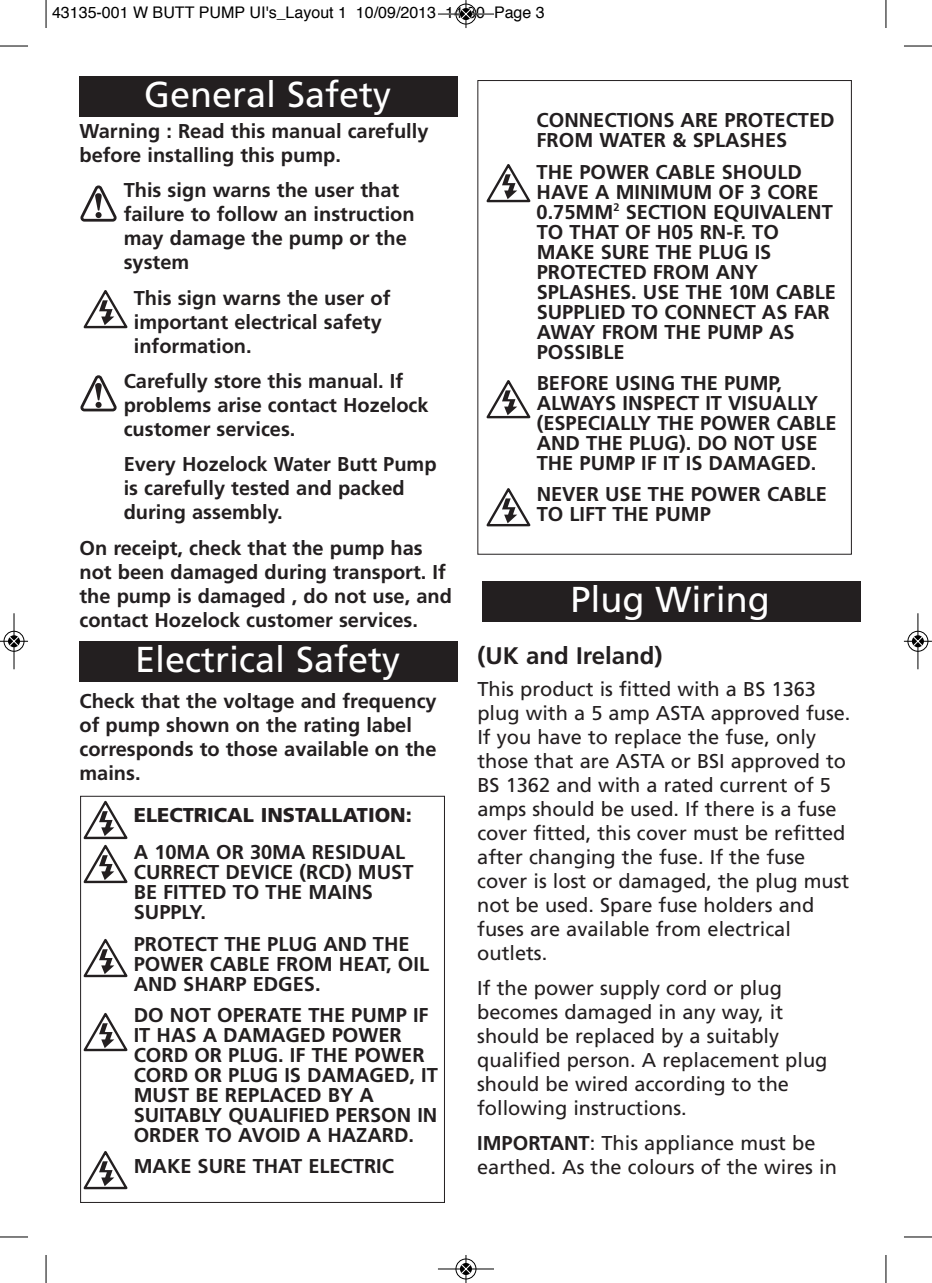
<style>
.page{position:relative;width:932px;height:1283px;background:#fff}
.page>*{position:absolute;margin:0;border:0;box-sizing:border-box;transform-origin:0 0}
.t1{font:36px "Frutiger";color:#fff}
.t2{font:700 24px "Frutiger";color:#231f20}
.t3{font:700 20px/20px "Frutiger";color:#231f20}
.t4{font:20px/24px "Frutiger";color:#231f20}
.t5{font:900 20px "Frutiger";color:#231f20}
.t6{font:16px "Helvetica";color:#000}
.s1{font-weight:700}
</style>
<div class="page">
<div style="left:79px;top:77px;width:378px;height:40px;background:#231f20"></div>
<div style="left:79px;top:641px;width:378px;height:40px;background:#231f20"></div>
<svg style="left:83px;top:290px;width:44px;height:38px"></svg>
<div style="left:80px;top:796px;width:365px;height:407px;border:1px solid #231f20"></div>
<svg style="left:80px;top:185px;width:36px;height:37px"></svg>
<div style="left:95px;top:212px;width:7px;height:6px;background:#231f20;border-radius:50%"></div>
<svg style="left:80px;top:375px;width:36px;height:36px"></svg>
<div style="left:95px;top:402px;width:7px;height:6px;background:#231f20;border-radius:50%"></div>
<div style="left:481px;top:581px;width:378px;height:40px;background:#231f20"></div>
<svg style="left:83px;top:800px;width:44px;height:83px"></svg>
<svg style="left:83px;top:938px;width:44px;height:39px"></svg>
<svg style="left:83px;top:1013px;width:44px;height:38px"></svg>
<svg style="left:83px;top:1151px;width:44px;height:38px"></svg>
<svg style="left:486px;top:164px;width:44px;height:38px"></svg>
<svg style="left:486px;top:380px;width:44px;height:38px"></svg>
<svg style="left:486px;top:488px;width:44px;height:38px"></svg>
<svg style="left:46px;top:0;width:1px;height:28px"></svg>
<svg style="left:0;top:46px;width:28px;height:1px"></svg>
<svg style="left:885px;top:0;width:1px;height:28px"></svg>
<svg style="left:904px;top:46px;width:27px;height:1px"></svg>
<svg style="left:46px;top:1255px;width:1px;height:28px"></svg>
<svg style="left:0;top:1236px;width:28px;height:1px"></svg>
<svg style="left:885px;top:1255px;width:1px;height:28px"></svg>
<svg style="left:904px;top:1236px;width:27px;height:1px"></svg>
<div style="left:455px;top:3px;width:21px;height:22px;border:1px solid #fff;border-radius:50%"></div>
<hr style="left:438px;top:14px;width:56px;height:1px;background:#000">
<div style="left:455px;top:4px;width:21px;height:20px;border:1px solid #000;border-radius:50%"></div>
<svg style="left:460px;top:0;width:11px;height:28px"></svg>
<hr style="left:438px;top:1268px;width:56px;height:1px;background:#000">
<div style="left:455px;top:1258px;width:21px;height:21px;border:1px solid #000;border-radius:50%"></div>
<svg style="left:460px;top:1255px;width:11px;height:28px"></svg>
<div style="left:3px;top:630px;width:22px;height:22px;border:1px solid #fff;border-radius:50%"></div>
<hr style="left:14px;top:613px;width:1px;height:56px;background:#000">
<div style="left:4px;top:631px;width:20px;height:20px;border:1px solid #000;border-radius:50%"></div>
<svg style="left:0;top:636px;width:28px;height:10px"></svg>
<div style="left:906px;top:630px;width:22px;height:22px;border:1px solid #fff;border-radius:50%"></div>
<hr style="left:917px;top:613px;width:1px;height:56px;background:#000">
<div style="left:907px;top:631px;width:20px;height:20px;border:1px solid #000;border-radius:50%"></div>
<svg style="left:903px;top:636px;width:28px;height:10px"></svg>
<p class="t6" style="left:52px;top:6px;width:494px">43135-001 W BUTT PUMP UI's_Layout 1 10/09/2013 14:30 Page 3</p>
<h1 class="t1" style="left:144px;top:80px;width:249px">General Safety</h1>
<p class="t3" style="left:79px;top:120px;width:350px;line-height:24px">Warning : Read this manual carefully before installing this pump.</p>
<p class="t3" style="left:124px;top:180px;width:292px;line-height:24px">This sign warns the user that failure to follow an instruction may damage the pump or the system</p>
<p class="t3" style="left:134px;top:287px;width:258px;line-height:24px">This sign warns the user of important electrical safety information.</p>
<p class="t3" style="left:124px;top:371px;width:306px;line-height:24px">Carefully store this manual. If problems arise contact Hozelock customer services.</p>
<p class="t3" style="left:124px;top:454px;width:314px;line-height:24px">Every Hozelock Water Butt Pump is carefully tested and packed during assembly.</p>
<p class="t3" style="left:79px;top:537px;width:374px;line-height:24px">On receipt, check that the pump has not been damaged during transport. If the pump is damaged , do not use, and contact Hozelock customer services.</p>
<h1 class="t1" style="left:135px;top:645px;width:267px">Electrical Safety</h1>
<p class="t3" style="left:79px;top:690px;width:358px;line-height:24px">Check that the voltage and frequency of pump shown on the rating label corresponds to those available on the mains.</p>
<p class="t5" style="left:134px;top:807px;width:279px">ELECTRICAL INSTALLATION:</p>
<p class="t3" style="left:134px;top:844px;width:281px">A 10MA OR 30MA RESIDUAL<br>CURRECT DEVICE (RCD) MUST<br>BE FITTED TO THE MAINS<br>SUPPLY.</p>
<p class="t3" style="left:134px;top:935px;width:297px">PROTECT THE PLUG AND THE<br>POWER CABLE FROM HEAT, OIL<br>AND SHARP EDGES.</p>
<p class="t3" style="left:134px;top:1006px;width:305px">DO NOT OPERATE THE PUMP IF<br>IT HAS A DAMAGED POWER<br>CORD OR PLUG. IF THE POWER<br>CORD OR PLUG IS DAMAGED, IT<br>MUST BE REPLACED BY A<br>SUITABLY QUALIFIED PERSON IN<br>ORDER TO AVOID A HAZARD.</p>
<p class="t3" style="left:134px;top:1158px;width:262px">MAKE SURE THAT ELECTRIC</p>
<p class="t3" style="left:536px;top:112px;width:299px">CONNECTIONS ARE PROTECTED<br>FROM WATER &amp; SPLASHES</p>
<p class="t3" style="left:536px;top:163px;width:301px">THE POWER CABLE SHOULD<br>HAVE A MINIMUM OF 3 CORE<br>0.75MM<sup>2</sup> SECTION EQUIVALENT<br>TO THAT OF H05 RN-F. TO<br>MAKE SURE THE PLUG IS<br>PROTECTED FROM ANY<br>SPLASHES. USE THE 10M CABLE<br>SUPPLIED TO CONNECT AS FAR<br>AWAY FROM THE PUMP AS<br>POSSIBLE</p>
<p class="t3" style="left:536px;top:374px;width:301px">BEFORE USING THE PUMP,<br>ALWAYS INSPECT IT VISUALLY (ESPECIALLY THE POWER CABLE<br>AND THE PLUG). DO NOT USE<br>THE PUMP IF IT IS DAMAGED.</p>
<p class="t3" style="left:536px;top:486px;width:292px">NEVER USE THE POWER CABLE<br>TO LIFT THE PUMP</p>
<h1 class="t1" style="left:570px;top:585px;width:200px">Plug Wiring</h1>
<p class="t2" style="left:477px;top:646px;width:186px">(UK and Ireland)</p>
<p class="t4" style="left:477px;top:678px;width:374px">This product is fitted with a BS 1363 plug with a 5 amp ASTA approved fuse.<br>If you have to replace the fuse, only those that are ASTA or BSI approved to BS 1362 and with a rated current of 5 amps should be used. If there is a fuse cover fitted, this cover must be refitted after changing the fuse. If the fuse cover is lost or damaged, the plug must not be used. Spare fuse holders and fuses are available from electrical outlets.</p>
<p class="t4" style="left:477px;top:977px;width:352px">If the power supply cord or plug becomes damaged in any way, it should be replaced by a suitably qualified person. A replacement plug should be wired according to the following instructions.</p>
<p class="t4" style="left:477px;top:1133px;width:361px"><span class="s1">IMPORTANT</span>: This appliance must be earthed. As the colours of the wires in</p>
</div>
